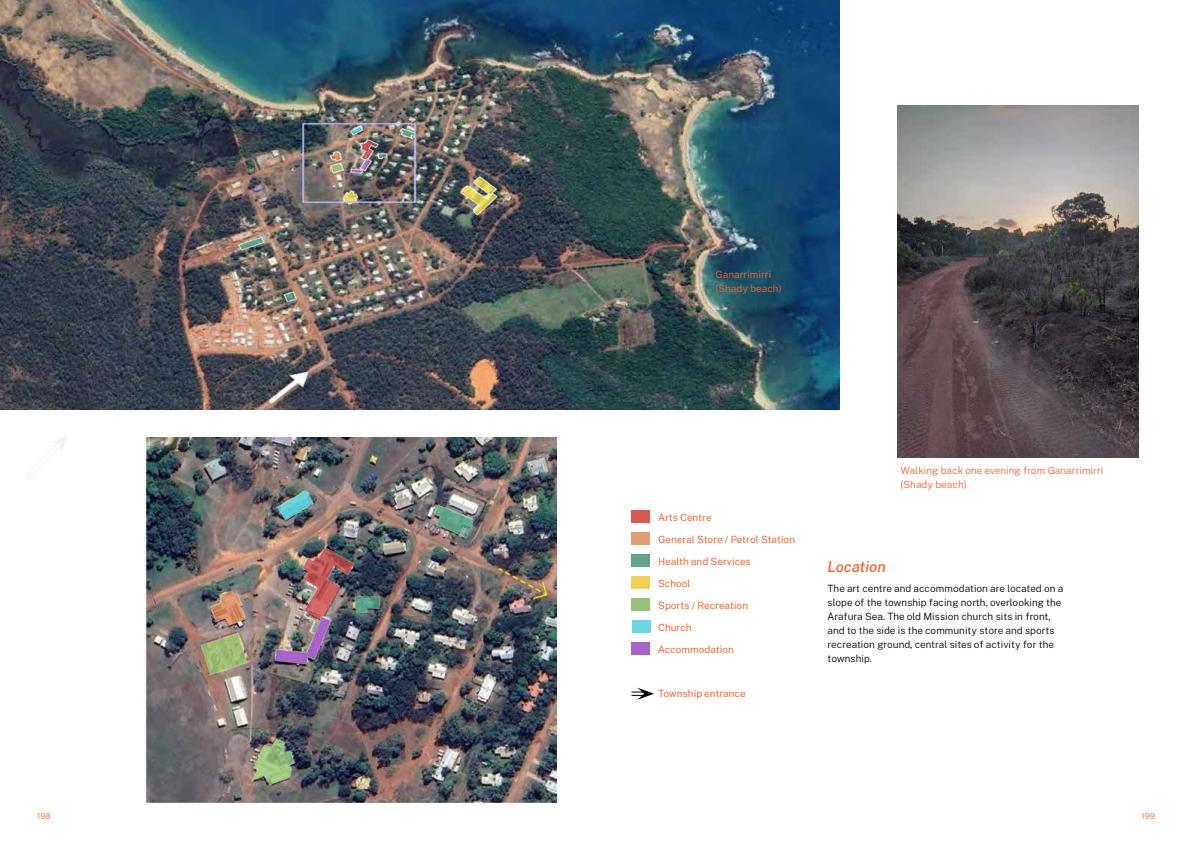
<style>
.page{position:relative;width:1191px;height:842px;background:#fff}
.page>*{position:absolute;margin:0;border:0;box-sizing:border-box;transform-origin:0 0}
.t1{font:italic 500 15px "Public Sans";color:#f26531}
.t2{font:300 10px/14px "Public Sans";color:#000}
.t3{font:10px "Public Sans";color:#f26531}
.t4{font:300 10px/14px "Public Sans";color:#f26531}
.t5{font:300 8px "Public Sans";color:#f26531}
</style>
<div class="page">
<img style="left:0;top:0;width:839px;height:409px">
<img style="left:146px;top:438px;width:410px;height:364px">
<svg style="left:25px;top:436px;width:42px;height:41px"></svg>
<div style="left:631px;top:533px;width:19px;height:12px;background:#de9d75"></div>
<div style="left:631px;top:555px;width:19px;height:12px;background:#62a288"></div>
<div style="left:631px;top:577px;width:19px;height:12px;background:#f2cf57"></div>
<div style="left:631px;top:511px;width:19px;height:12px;background:#d95950"></div>
<div style="left:631px;top:643px;width:19px;height:12px;background:#a963c6"></div>
<div style="left:631px;top:599px;width:19px;height:12px;background:#99be78"></div>
<svg style="left:631px;top:688px;width:23px;height:12px"></svg>
<div style="left:632px;top:621px;width:18px;height:12px;background:#6bd7e3"></div>
<img style="left:897px;top:106px;width:242px;height:351px">
<p class="t4" style="left:715px;top:267px;width:68px">Ganarrimirri (Shady beach)</p>
<p class="t3" style="left:658px;top:510px;width:55px">Arts Centre</p>
<p class="t3" style="left:658px;top:532px;width:138px">General Store / Petrol Station</p>
<p class="t3" style="left:658px;top:554px;width:94px">Health and Services</p>
<p class="t3" style="left:658px;top:576px;width:34px">School</p>
<p class="t3" style="left:658px;top:598px;width:91px">Sports / Recreation</p>
<p class="t3" style="left:658px;top:620px;width:35px">Church</p>
<p class="t3" style="left:658px;top:642px;width:77px">Accommodation</p>
<p class="t3" style="left:658px;top:686px;width:89px">Township entrance</p>
<p class="t4" style="left:900px;top:463px;width:204px">Walking back one evening from Ganarrimirri (Shady beach)</p>
<h1 class="t1" style="left:827px;top:556px;width:60px">Location</h1>
<p class="t2" style="left:827px;top:581px;width:237px">The art centre and accommodation are located on a slope of the township facing north, overlooking the Arafura Sea. The old Mission church sits in front, and to the side is the community store and sports recreation ground, central sites of activity for the township.</p>
<p class="t5" style="left:37px;top:810px;width:15px">198</p>
<p class="t5" style="left:1141px;top:810px;width:15px">199</p>
</div>
